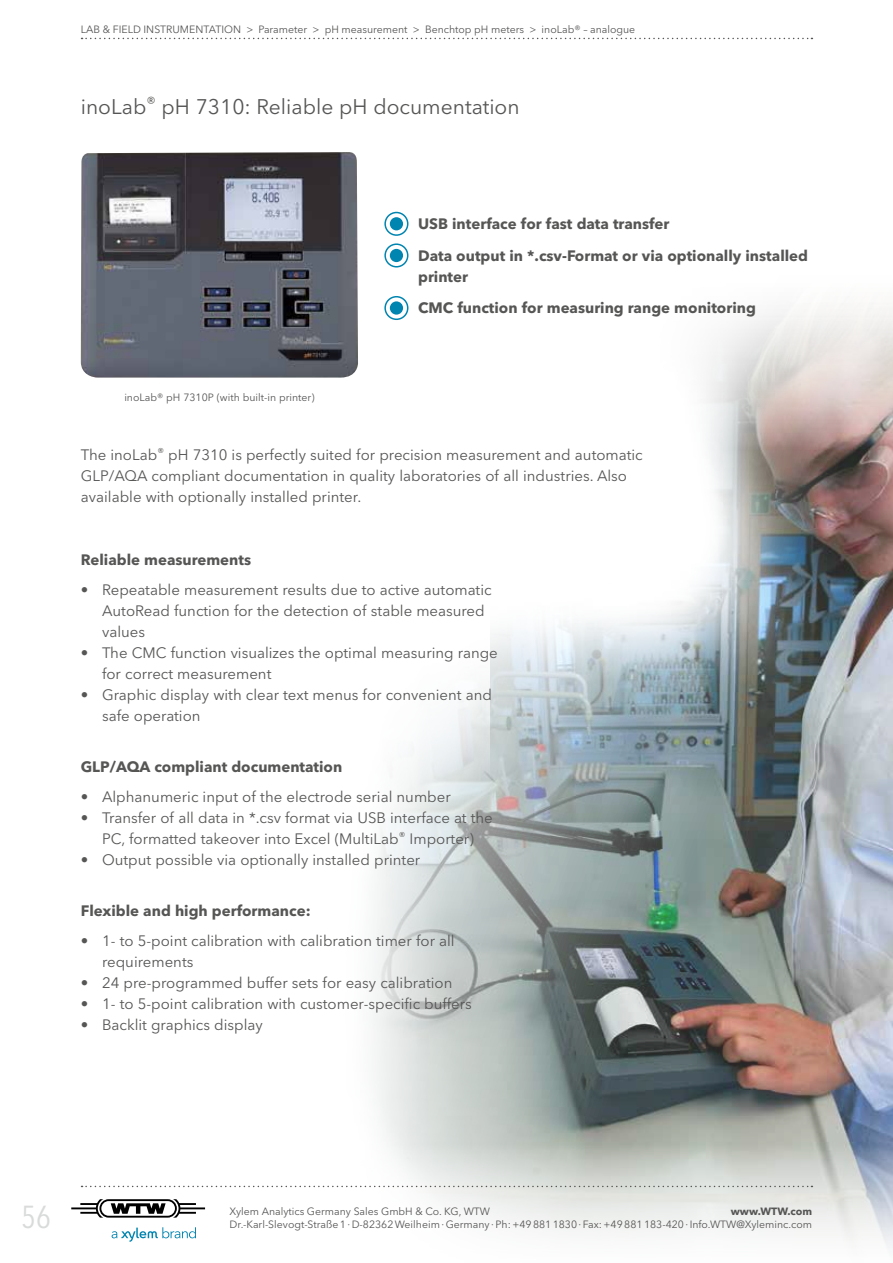
<style>
.page{position:relative;width:893px;height:1263px;background:#fff}
.page>*{position:absolute;margin:0;border:0;box-sizing:border-box;transform-origin:0 0}
.t1{font:condensed 31.5px "Avenir Next LT Pro";color:#d9dada}
.t2{font:21px "Avenir Next LT Pro";color:#565655}
.t3{font:15px/21px "Avenir Next LT Pro";color:#565655}
.t4{font:700 15px/21px "Avenir Next LT Pro";color:#565655}
.t5{font:10.5px "Avenir Next LT Pro";color:#565655}
.t6{font:700 10.5px "Avenir Next LT Pro";color:#565655}
</style>
<div class="page">
<img style="left:81px;top:152px;width:277px;height:226px">
<img style="left:309px;top:260px;width:584px;height:988px">
<svg style="left:82px;top:38px;width:730px;height:1px"></svg>
<div style="left:390px;top:217px;width:13px;height:13px;background:#0084b0;border-radius:50%"></div>
<div style="left:384px;top:212px;width:24px;height:24px;border:2px solid #0084b0;border-radius:50%"></div>
<div style="left:390px;top:249px;width:13px;height:13px;background:#0084b0;border-radius:50%"></div>
<div style="left:384px;top:243px;width:24px;height:24px;border:2px solid #0084b0;border-radius:50%"></div>
<div style="left:390px;top:301px;width:13px;height:14px;background:#0084b0;border-radius:50%"></div>
<div style="left:384px;top:296px;width:24px;height:24px;border:2px solid #0084b0;border-radius:50%"></div>
<svg style="left:112px;top:1227px;width:84px;height:15px"></svg>
<svg style="left:71px;top:1199px;width:134px;height:18px"></svg>
<svg style="left:82px;top:1186px;width:730px;height:1px"></svg>
<p class="t5" style="left:81px;top:24px;width:556px">LAB &amp; FIELD INSTRUMENTATION &gt; Parameter &gt; pH measurement &gt; Benchtop pH meters &gt; inoLab® – analogue</p>
<h2 class="t2" style="left:81px;top:94px;width:440px">inoLab<sup>®</sup> pH 7310: Reliable pH documentation</h2>
<p class="t5" style="left:124px;top:391px;width:192px">inoLab® pH 7310P (with built-in printer)</p>
<p class="t4" style="left:393px;top:213px;width:278px">• USB interface for fast data transfer</p>
<p class="t4" style="left:418px;top:245px;width:391px;text-indent:-26px">• Data output in *.csv-Format or via optionally installed printer</p>
<p class="t4" style="left:393px;top:297px;width:365px">• CMC function for measuring range monitoring</p>
<p class="t3" style="left:81px;top:444px;width:563px">The inoLab<sup>®</sup> pH 7310 is perfectly suited for precision measurement and automatic<br>GLP/AQA compliant documentation in quality laboratories of all industries. Also available with optionally installed printer.</p>
<p class="t4" style="left:81px;top:549px;width:172px">Reliable measurements</p>
<p class="t3" style="left:102px;top:579px;width:391px;text-indent:-21px">• Repeatable measurement results due to active automatic<br>AutoRead function for the detection of stable measured values</p>
<p class="t3" style="left:102px;top:642px;width:397px;text-indent:-21px">• The CMC function visualizes the optimal measuring range for correct measurement</p>
<p class="t3" style="left:102px;top:684px;width:391px;text-indent:-21px">• Graphic display with clear text menus for convenient and safe operation</p>
<p class="t4" style="left:81px;top:756px;width:263px">GLP/AQA compliant documentation</p>
<p class="t3" style="left:81px;top:786px;width:371px">• Alphanumeric input of the electrode serial number</p>
<p class="t3" style="left:81px;top:807px;width:414px;text-align:center">• Transfer of all data in *.csv format via USB interface at the<br>PC, formatted takeover into Excel (MultiLab<sup>®</sup> Importer)</p>
<p class="t3" style="left:81px;top:849px;width:341px">• Output possible via optionally installed printer</p>
<p class="t4" style="left:81px;top:900px;width:231px">Flexible and high performance:</p>
<p class="t3" style="left:102px;top:930px;width:354px;text-indent:-21px">• 1- to 5-point calibration with calibration timer for all requirements</p>
<p class="t3" style="left:81px;top:972px;width:373px">• 24 pre-programmed buffer sets for easy calibration</p>
<p class="t3" style="left:81px;top:993px;width:392px">• 1- to 5-point calibration with customer-specific buffers</p>
<p class="t3" style="left:81px;top:1014px;width:183px">• Backlit graphics display</p>
<h1 class="t1" style="left:21px;top:1198px;width:31px">56</h1>
<p class="t5" style="left:230px;top:1205px;width:262px">Xylem Analytics Germany Sales GmbH &amp; Co. KG, WTW</p>
<p class="t6" style="left:731px;top:1204px;width:83px">www.WTW.com</p>
<p class="t5" style="left:230px;top:1218px;width:584px">Dr.-Karl-Slevogt-Straße 1 · D-82362 Weilheim · Germany · Ph: +49 881 1830 · Fax: +49 881 183-420 · Info.WTW@Xyleminc.com</p>
</div>
